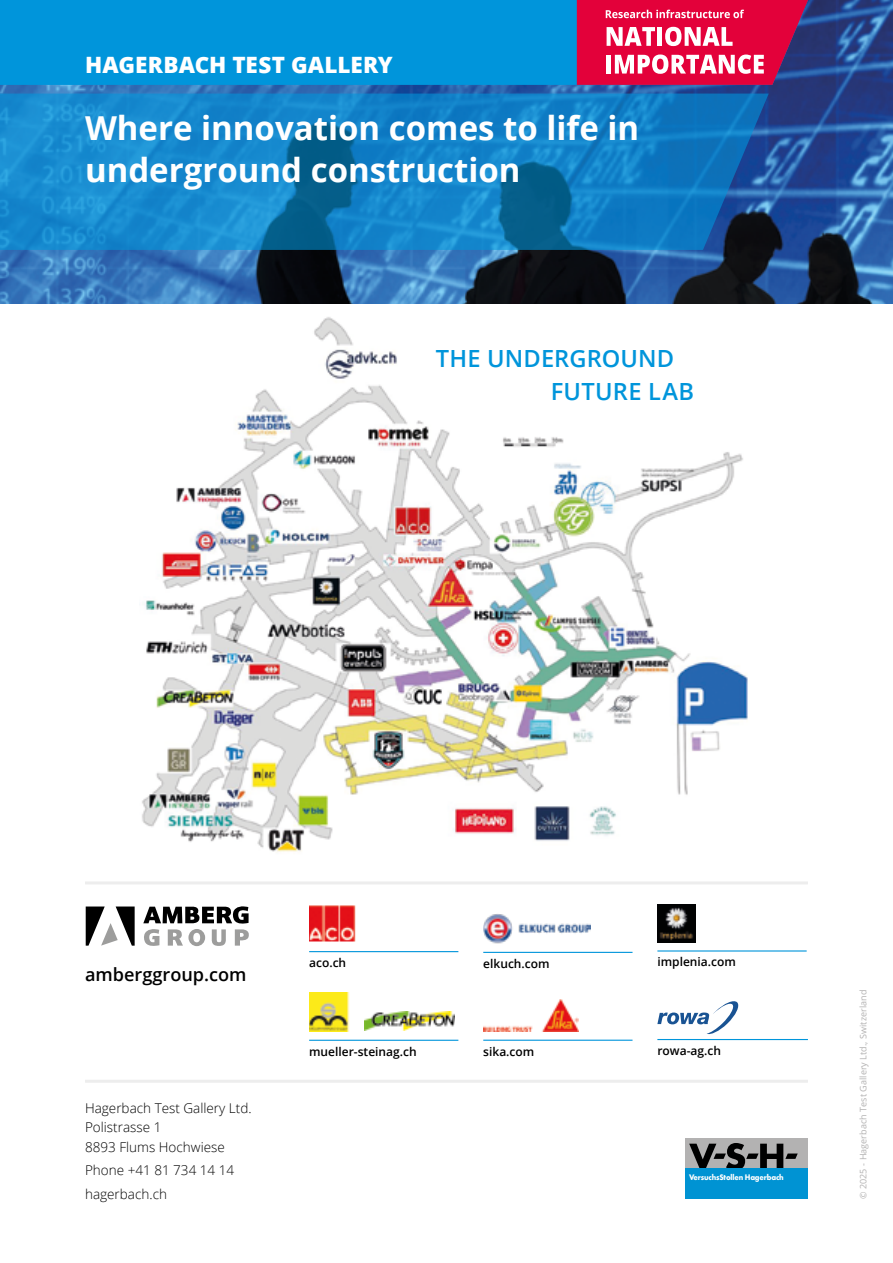
<style>
.page{position:relative;width:893px;height:1263px;background:#fff}
.page>*{position:absolute;margin:0;border:0;box-sizing:border-box;transform-origin:0 0}
.t1{font:700 33px/42px "Open Sans";color:#fff}
.t2{font:600 23.7px/33.5px "Open Sans";letter-spacing:.005em;color:#0095db}
.t3{font:800 22.5px "Open Sans";letter-spacing:.005em;color:#fff}
.t4{font:600 18.15px "Open Sans";color:#000}
.t5{font:300 13.5px/19.5px "Open Sans";color:#000}
.t6{font:600 12px "Open Sans";color:#000}
.t7{font:9px "Open Sans";letter-spacing:.005em;color:#b3b2b2}
.t8{font:700 8.4px "Futura PT";letter-spacing:-.02em;color:#fff;scale:.93 1}
</style>
<div class="page">
<img style="left:0;top:0;width:893px;height:304px">
<div style="left:685px;top:1137px;width:123px;height:31px;background:#b3b2b2"></div>
<svg style="left:689px;top:1143px;width:109px;height:25px"></svg>
<div style="left:685px;top:1168px;width:123px;height:31px;background:#0093d3"></div>
<svg style="left:0;top:94px;width:769px;height:156px;background:#137ec0"></svg>
<div style="left:0;top:0;width:813px;height:85px;background:#0095db"></div>
<svg style="left:143px;top:906px;width:106px;height:41px"></svg>
<svg style="left:86px;top:906px;width:49px;height:40px"></svg>
<img style="left:142px;top:317px;width:606px;height:535px">
<hr style="left:85px;top:881px;width:723px;height:3px;background:#ededed">
<hr style="left:85px;top:1080px;width:723px;height:3px;background:#ededed">
<hr style="left:309px;top:951px;width:149px;height:1px;background:#0095db">
<img style="left:309px;top:905px;width:47px;height:37px">
<hr style="left:483px;top:952px;width:149px;height:1px;background:#0095db">
<img style="left:483px;top:914px;width:107px;height:30px">
<hr style="left:657px;top:950px;width:150px;height:1px;background:#0095db">
<img style="left:657px;top:904px;width:39px;height:38px">
<hr style="left:309px;top:1040px;width:149px;height:1px;background:#0095db">
<img style="left:309px;top:993px;width:56px;height:39px">
<img style="left:365px;top:1011px;width:89px;height:19px">
<hr style="left:483px;top:1040px;width:149px;height:1px;background:#0095db">
<img style="left:483px;top:999px;width:96px;height:32px">
<hr style="left:657px;top:1039px;width:151px;height:1px;background:#0095db">
<svg style="left:657px;top:1001px;width:81px;height:33px"></svg>
<svg style="left:577px;top:0;width:234px;height:85px;background:#d73362"></svg>
<svg style="left:310px;top:1007px;width:4px;height:4px"></svg>
<h3 class="t3" style="left:85px;top:47px;width:309px">HAGERBACH TEST GALLERY</h3>
<h1 class="t1" style="left:85px;top:106px;width:556px">Where innovation comes to life in underground construction</h1>
<h2 class="t2" style="left:551px;top:341px;width:145px;text-indent:-115px">THE UNDERGROUND<br>FUTURE LAB</h2>
<h3 class="t4" style="left:85px;top:962px;width:163px">amberggroup.com</h3>
<p class="t5" style="left:85px;top:1098px;width:168px">Hagerbach Test Gallery Ltd.<br>Polistrasse 1<br>8893 Flums Hochwiese</p>
<p class="t5" style="left:85px;top:1158px;width:151px;line-height:23.7px">Phone +41 81 734 14 14 hagerbach.ch</p>
<p class="t6" style="left:309px;top:954px;width:39px">aco.ch</p>
<p class="t6" style="left:483px;top:955px;width:68px">elkuch.com</p>
<p class="t6" style="left:657px;top:954px;width:80px">implenia.com</p>
<p class="t6" style="left:309px;top:1043px;width:109px">mueller-steinag.ch</p>
<p class="t6" style="left:483px;top:1043px;width:53px">sika.com</p>
<p class="t6" style="left:657px;top:1042px;width:65px">rowa-ag.ch</p>
<p class="t8" style="left:689px;top:1172px;width:103px">VersuchsStollen Hagerbach</p>
<p class="t7" style="left:857px;top:1199px;width:211px;rotate:-90deg">© 2025 - Hagerbach Test Gallery Ltd., Switzerland</p>
</div>
